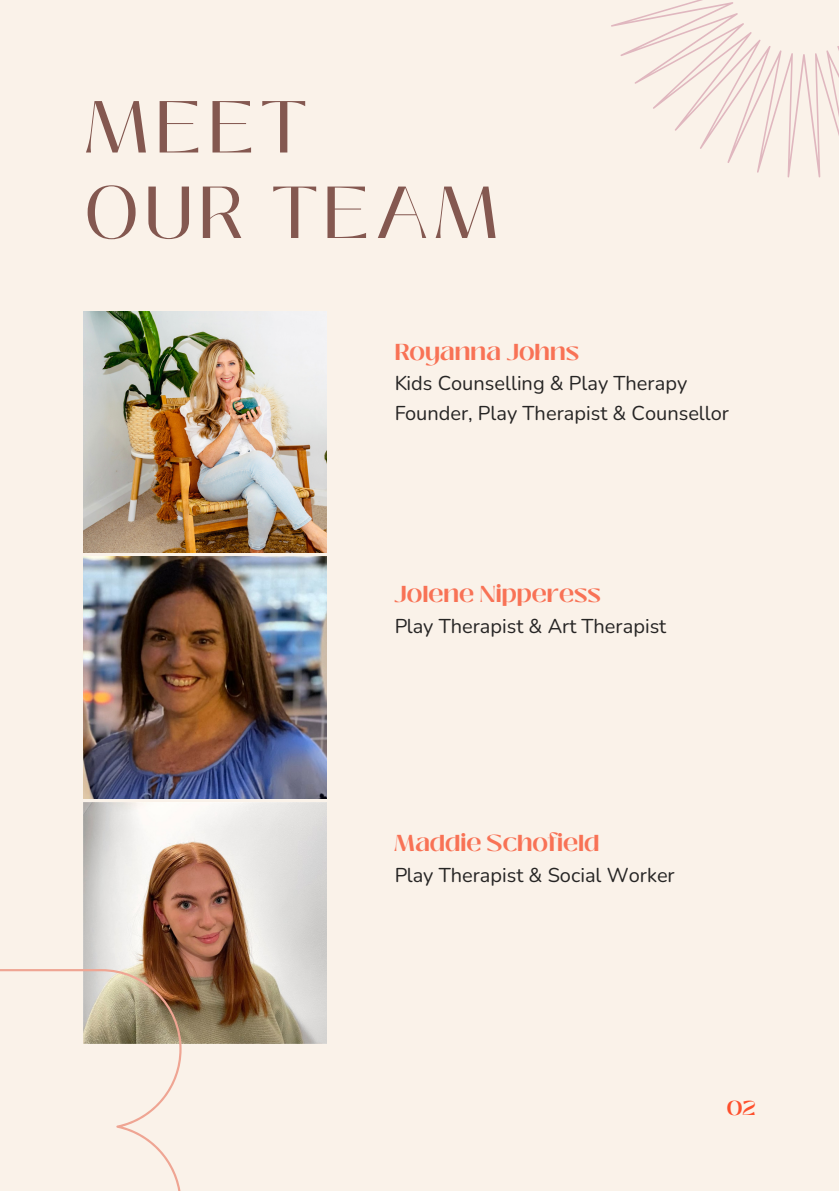
<style>
.page{position:relative;width:839px;height:1191px;background:#fff}
.page>*{position:absolute;margin:0;border:0;box-sizing:border-box;transform-origin:0 0}
.t1{font:73.2px "Black Mango";letter-spacing:.07em;color:#845850}
.t2{font:700 23px "Black Mango";color:#f85b3b}
.t3{font:20px/30px "Nunito";color:#000001}
.t4{font:700 20px "Black Mango";color:#fe502d}
</style>
<div class="page">
<div style="left:0;top:0;width:838px;height:1191px;background:#faf2e9"></div>
<img style="left:84px;top:557px;width:242px;height:241px">
<img style="left:84px;top:802px;width:242px;height:242px">
<img style="left:84px;top:311px;width:242px;height:242px">
<svg style="left:611px;top:0;width:227px;height:177px"></svg>
<svg style="left:0;top:970px;width:181px;height:221px"></svg>
<p class="t1" style="left:84px;top:72px;width:224px">MEET</p>
<p class="t1" style="left:84px;top:157px;width:417px">OUR TEAM</p>
<p class="t2" style="left:394px;top:335px;width:186px">Royanna Johns</p>
<p class="t3" style="left:394px;top:369px;width:336px">Kids Counselling &amp; Play Therapy<br>Founder, Play Therapist &amp; Counsellor</p>
<p class="t2" style="left:394px;top:577px;width:208px">Jolene Nipperess</p>
<p class="t3" style="left:394px;top:612px;width:274px">Play Therapist &amp; Art Therapist</p>
<p class="t2" style="left:394px;top:826px;width:207px">Maddie Schofield</p>
<p class="t3" style="left:394px;top:861px;width:282px">Play Therapist &amp; Social Worker</p>
<p class="t4" style="left:726px;top:1093px;width:30px">02</p>
</div>
